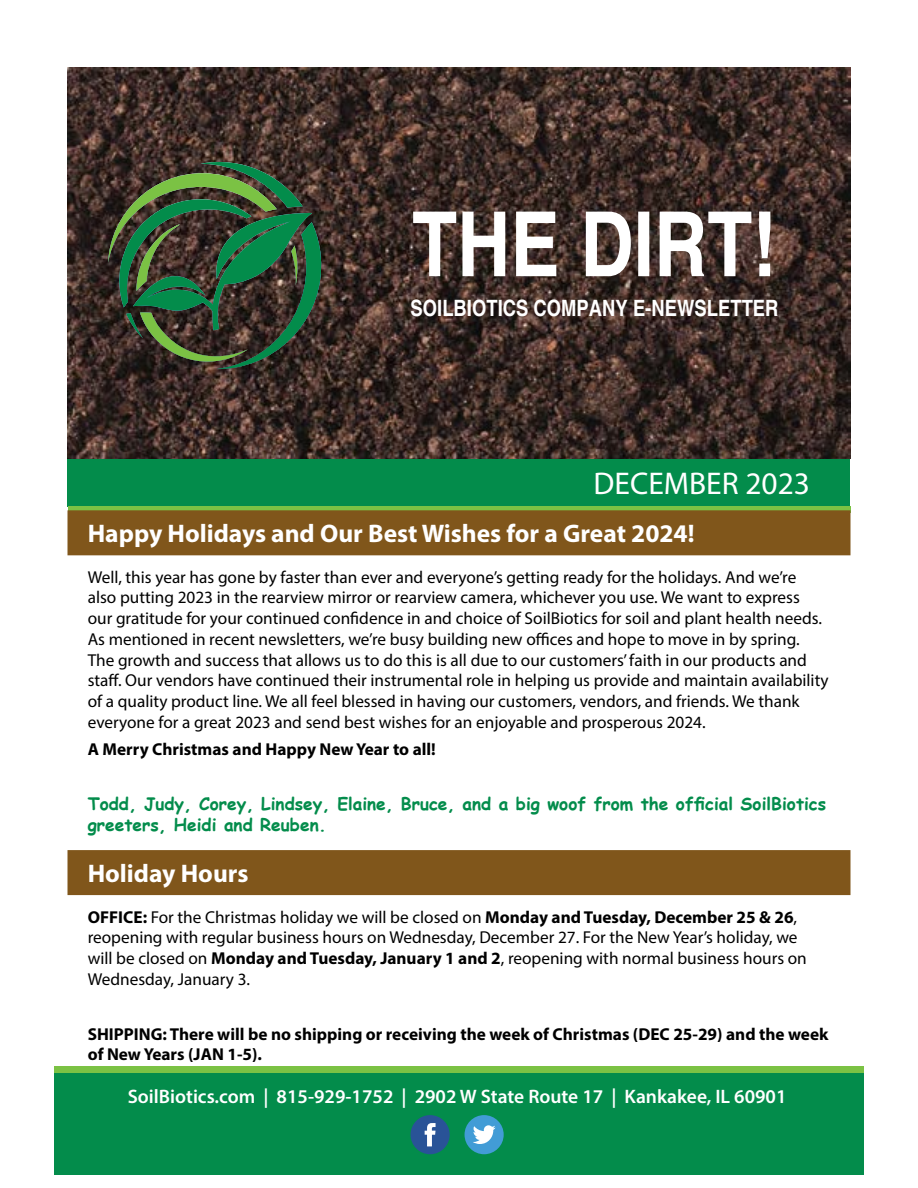
<style>
.page{position:relative;width:918px;height:1188px;background:#fff}
.page>*{position:absolute;margin:0;border:0;box-sizing:border-box;transform-origin:0 0}
.t1{font:700 condensed 90px "Helvetica";color:#fff}
.t2{font:31.5px "Myriad Pro";color:#fff}
.t3{font:700 25.5px "Myriad Pro";color:#fff}
.t4{font:700 condensed 22.5px "Helvetica";color:#fff}
.t5{font:600 19.5px "Myriad Pro";color:#fff}
.t6{font:17.25px/20.7px "Myriad Pro";color:#000}
.t7{font:700 17.25px/20.7px "Myriad Pro";color:#000}
.t8{font:700 17.25px/20.7px "Comic Sans MS";color:#038c4b}
.s1{font-weight:700}
</style>
<div class="page">
<img style="left:68px;top:68px;width:782px;height:391px">
<svg style="left:108px;top:156px;width:216px;height:215px;background:#354d33"></svg>
<div style="left:68px;top:459px;width:782px;height:47px;background:#038c4b"></div>
<div style="left:68px;top:506px;width:782px;height:7px;background:#7bc244"></div>
<div style="left:54px;top:1073px;width:810px;height:101px;background:#038c4b"></div>
<div style="left:54px;top:1066px;width:810px;height:7px;background:#7bc244"></div>
<div style="left:411px;top:1115px;width:39px;height:39px;background:#295397;border-radius:50%"></div>
<svg style="left:425px;top:1123px;width:11px;height:23px"></svg>
<div style="left:465px;top:1115px;width:39px;height:39px;background:#429cd6;border-radius:50%"></div>
<svg style="left:473px;top:1125px;width:23px;height:19px"></svg>
<div style="left:68px;top:510px;width:782px;height:45px;background:#80561b"></div>
<div style="left:68px;top:850px;width:782px;height:45px;background:#80561b"></div>
<h1 class="t1" style="left:412px;top:190px;width:366px">THE DIRT!</h1>
<h3 class="t4" style="left:411px;top:294px;width:370px">SOILBIOTICS COMPANY E-NEWSLETTER</h3>
<h2 class="t2" style="left:594px;top:464px;width:218px">DECEMBER 2023</h2>
<h3 class="t3" style="left:88px;top:517px;width:608px">Happy Holidays and Our Best Wishes for a Great 2024!</h3>
<p class="t6" style="left:88px;top:566px;width:742px">Well, this year has gone by faster than ever and everyone’s getting ready for the holidays. And we’re also putting 2023 in the rearview mirror or rearview camera, whichever you use. We want to express our gratitude for your continued confidence in and choice of SoilBiotics for soil and plant health needs.<br>As mentioned in recent newsletters, we’re busy building new offices and hope to move in by spring.<br>The growth and success that allows us to do this is all due to our customers’ faith in our products and staff. Our vendors have continued their instrumental role in helping us provide and maintain availability of a quality product line. We all feel blessed in having our customers, vendors, and friends. We thank everyone for a great 2023 and send best wishes for an enjoyable and prosperous 2024.</p>
<p class="t7" style="left:88px;top:738px;width:350px">A Merry Christmas and Happy New Year to all!</p>
<p class="t8" style="left:88px;top:793px;width:740px">Todd, Judy, Corey, Lindsey, Elaine, Bruce, and a big woof from the official SoilBiotics greeters, Heidi and Reuben.</p>
<h3 class="t3" style="left:88px;top:856px;width:162px">Holiday Hours</h3>
<p class="t6" style="left:88px;top:906px;width:721px"><span class="s1">OFFICE:</span> For the Christmas holiday we will be closed on <span class="s1">Monday and Tuesday, December 25 &amp; 26</span>, reopening with regular business hours on Wednesday, December 27. For the New Year’s holiday, we will be closed on <span class="s1">Monday and Tuesday, January 1 and 2</span>, reopening with normal business hours on Wednesday, January 3.</p>
<p class="t7" style="left:88px;top:1023px;width:742px">SHIPPING: There will be no shipping or receiving the week of Christmas (DEC 25-29) and the week of New Years (JAN 1-5).</p>
<p class="t5" style="left:128px;top:1084px;width:660px">SoilBiotics.com | 815-929-1752 | 2902 W State Route 17 | Kankakee, IL 60901</p>
</div>
